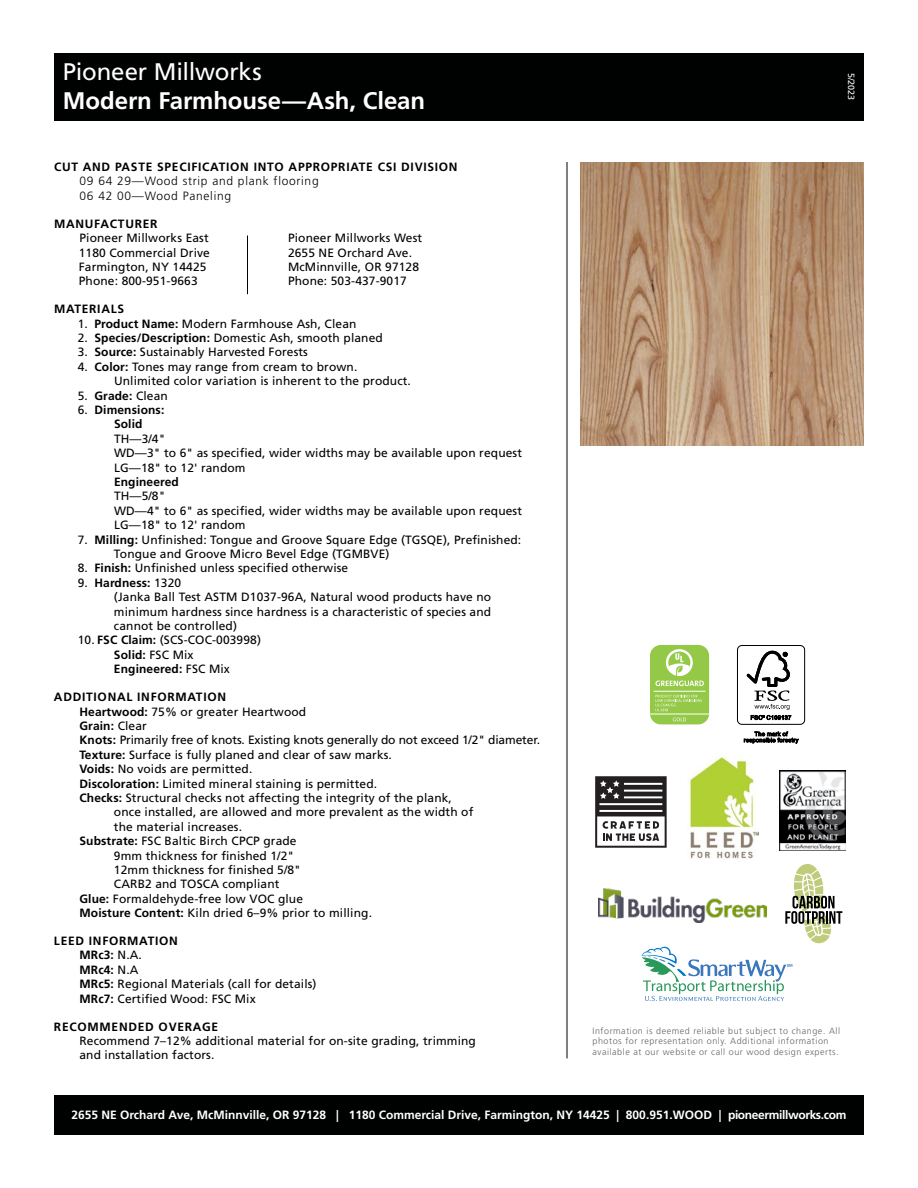
<style>
.page{position:relative;width:918px;height:1188px;background:#fff}
.page>*{position:absolute;margin:0;border:0;box-sizing:border-box;transform-origin:0 0}
.t1{font:700 24px "Frutiger LT Std";letter-spacing:-.005em;color:#fff}
.t2{font:24px "Frutiger LT Std";letter-spacing:-.01em;color:#fff}
.t3{font:12px/14.4px "Frutiger LT Std";letter-spacing:.01em;color:#000}
.t4{font:700 12px "Frutiger LT Std";letter-spacing:.06em;color:#000}
.t5{font:700 12px "Frutiger LT Std";color:#fff}
.t6{font:12px "Frutiger LT Std";letter-spacing:-.01em;color:#000}
.t7{font:300 12px/14.4px "Frutiger LT Std";letter-spacing:.06em;color:#000}
.t8{font:700 12px/14.4px "Frutiger LT Std";letter-spacing:.01em;color:#000}
.t9{font:300 9px/10.8px "Frutiger LT Std";letter-spacing:.06em;color:#636466}
.t10{font:9px "Frutiger LT Std";color:#fff}
.s1{font-weight:700}
.s2{font-weight:400}
</style>
<div class="page">
<div style="left:54px;top:1095px;width:810px;height:40px;background:#000101"></div>
<div style="left:54px;top:53px;width:810px;height:68px;background:#000101"></div>
<img style="left:580px;top:162px;width:284px;height:283px">
<hr style="left:567px;top:162px;width:1px;height:896px;background:#000">
<hr style="left:247px;top:236px;width:1px;height:58px;background:#000">
<div style="left:737px;top:645px;width:68px;height:80px;border:1px solid #000;border-radius:4px"></div>
<svg style="left:747px;top:651px;width:44px;height:69px"></svg>
<svg style="left:744px;top:732px;width:55px;height:12px"></svg>
<img style="left:779px;top:770px;width:66px;height:81px">
<div style="left:650px;top:645px;width:59px;height:79px;background:#94c947;border-radius:11px"></div>
<hr style="left:650px;top:714px;width:59px;height:1px;background:#fff">
<svg style="left:673px;top:718px;width:13px;height:3px"></svg>
<svg style="left:655px;top:695px;width:47px;height:16px"></svg>
<hr style="left:654px;top:691px;width:52px;height:1px;background:#fff">
<svg style="left:655px;top:649px;width:49px;height:37px"></svg>
<svg style="left:595px;top:776px;width:72px;height:72px"></svg>
<img style="left:598px;top:888px;width:44px;height:31px">
<img style="left:689px;top:756px;width:70px;height:103px">
<svg style="left:642px;top:864px;width:200px;height:137px"></svg>
<h1 class="t2" style="left:63px;top:58px;width:200px">Pioneer Millworks</h1>
<h1 class="t1" style="left:63px;top:87px;width:364px">Modern Farmhouse—Ash, Clean</h1>
<p class="t10" style="left:857px;top:73px;width:29px;rotate:90deg">5/2023</p>
<p class="t4" style="left:54px;top:160px;width:405px">CUT AND PASTE SPECIFICATION INTO APPROPRIATE CSI DIVISION</p>
<p class="t7" style="left:80px;top:174px;width:241px">09 64 29—Wood strip and plank flooring<br>06 42 00—Wood Paneling</p>
<p class="t4" style="left:54px;top:216px;width:105px">MANUFACTURER</p>
<p class="t3" style="left:80px;top:231px;width:131px">Pioneer Millworks East</p>
<p class="t3" style="left:288px;top:231px;width:136px">Pioneer Millworks West</p>
<p class="t3" style="left:79px;top:245px;width:133px">1180 Commercial Drive</p>
<p class="t3" style="left:288px;top:245px;width:126px">2655 NE Orchard Ave.</p>
<p class="t3" style="left:79px;top:260px;width:129px">Farmington, NY 14425</p>
<p class="t3" style="left:288px;top:260px;width:133px">McMinnville, OR 97128</p>
<p class="t3" style="left:79px;top:274px;width:120px">Phone: 800-951-9663</p>
<p class="t3" style="left:288px;top:274px;width:120px">Phone: 503-437-9017</p>
<p class="t4" style="left:54px;top:302px;width:72px">MATERIALS</p>
<p class="t3" style="left:78px;top:316px;width:280px">1. <span class="s1">Product Name:</span> Modern Farmhouse Ash, Clean</p>
<p class="t3" style="left:78px;top:331px;width:307px">2. <span class="s1">Species/Description:</span> Domestic Ash, smooth planed</p>
<p class="t3" style="left:78px;top:345px;width:232px">3. <span class="s1">Source:</span> Sustainably Harvested Forests</p>
<p class="t3" style="left:114px;top:359px;width:298px;text-indent:-36px">4. <span class="s1">Color:</span> Tones may range from cream to brown.<br>Unlimited color variation is inherent to the product.</p>
<p class="t3" style="left:78px;top:388px;width:92px">5. <span class="s1">Grade:</span> Clean</p>
<p class="t8" style="left:114px;top:403px;width:52px;text-indent:-36px"><span class="s2">6.</span> Dimensions:<br>Solid</p>
<p class="t3" style="left:114px;top:431px;width:410px">TH—3/4"<br>WD—3" to 6" as specified, wider widths may be available upon request<br>LG—18" to 12' random</p>
<p class="t8" style="left:114px;top:475px;width:66px">Engineered</p>
<p class="t3" style="left:114px;top:489px;width:410px">TH—5/8"<br>WD—4" to 6" as specified, wider widths may be available upon request<br>LG—18" to 12' random</p>
<p class="t3" style="left:114px;top:532px;width:409px;text-indent:-36px">7. <span class="s1">Milling:</span> Unfinished: Tongue and Groove Square Edge (TGSQE), Prefinished:<br>Tongue and Groove Micro Bevel Edge (TGMBVE)</p>
<p class="t3" style="left:78px;top:561px;width:272px">8. <span class="s1">Finish:</span> Unfinished unless specified otherwise</p>
<p class="t3" style="left:114px;top:575px;width:379px;text-indent:-36px">9. <span class="s1">Hardness:</span> 1320<br>(Janka Ball Test ASTM D1037-96A, Natural wood products have no minimum hardness since hardness is a characteristic of species and cannot be controlled)</p>
<p class="t3" style="left:114px;top:633px;width:149px;text-indent:-36px">10. <span class="s1">FSC Claim:</span> (SCS-COC-003998)<br><span class="s1">Solid:</span> FSC Mix<br><span class="s1">Engineered:</span> FSC Mix</p>
<p class="t4" style="left:54px;top:690px;width:174px">ADDITIONAL INFORMATION</p>
<p class="t3" style="left:79px;top:704px;width:228px"><span class="s1">Heartwood:</span> 75% or greater Heartwood</p>
<p class="t4" style="left:79px;top:719px;width:69px">Grain: <span class="s2">Clear</span></p>
<p class="t6" style="left:79px;top:733px;width:462px"><span class="s1">Knots:</span> Primarily free of knots. Existing knots generally do not exceed 1/2" diameter.</p>
<p class="t3" style="left:79px;top:747px;width:314px"><span class="s1">Texture:</span> Surface is fully planed and clear of saw marks.</p>
<p class="t3" style="left:79px;top:762px;width:174px"><span class="s1">Voids:</span> No voids are permitted.</p>
<p class="t3" style="left:79px;top:776px;width:299px"><span class="s1">Discoloration:</span> Limited mineral staining is permitted.</p>
<p class="t3" style="left:79px;top:791px;width:374px"><span class="s1">Checks:</span> Structural checks not affecting the integrity of the plank,</p>
<p class="t3" style="left:114px;top:805px;width:361px">once installed, are allowed and more prevalent as the width of</p>
<p class="t3" style="left:114px;top:819px;width:130px">the material increases.</p>
<p class="t3" style="left:79px;top:834px;width:219px"><span class="s1">Substrate:</span> FSC Baltic Birch CPCP grade</p>
<p class="t3" style="left:114px;top:848px;width:182px">9mm thickness for finished 1/2"</p>
<p class="t3" style="left:114px;top:863px;width:188px">12mm thickness for finished 5/8"</p>
<p class="t3" style="left:114px;top:877px;width:167px">CARB2 and TOSCA compliant</p>
<p class="t3" style="left:79px;top:891px;width:225px"><span class="s1">Glue:</span> Formaldehyde-free low VOC glue</p>
<p class="t3" style="left:79px;top:906px;width:294px"><span class="s1">Moisture Content:</span> Kiln dried 6–9% prior to milling.</p>
<p class="t3" style="left:79px;top:934px;width:239px;text-indent:-26px"><span class="s1">LEED INFORMATION<br>MRc3:</span> N.A.<br><span class="s1">MRc4:</span> N.A<br><span class="s1">MRc5:</span> Regional Materials (call for details)<br><span class="s1">MRc7:</span> Certified Wood: FSC Mix</p>
<p class="t4" style="left:54px;top:1019px;width:166px">RECOMMENDED OVERAGE</p>
<p class="t3" style="left:79px;top:1034px;width:398px">Recommend 7–12% additional material for on-site grading, trimming and installation factors.</p>
<p class="t9" style="left:593px;top:1025px;width:249px">Information is deemed reliable but subject to change. All photos for representation only. Additional information available at our website or call our wood design experts.</p>
<p class="t5" style="left:71px;top:1107px;width:777px">2655 NE Orchard Ave, McMinnville, OR 97128 | 1180 Commercial Drive, Farmington, NY 14425 | 800.951.WOOD | pioneermillworks.com</p>
</div>
